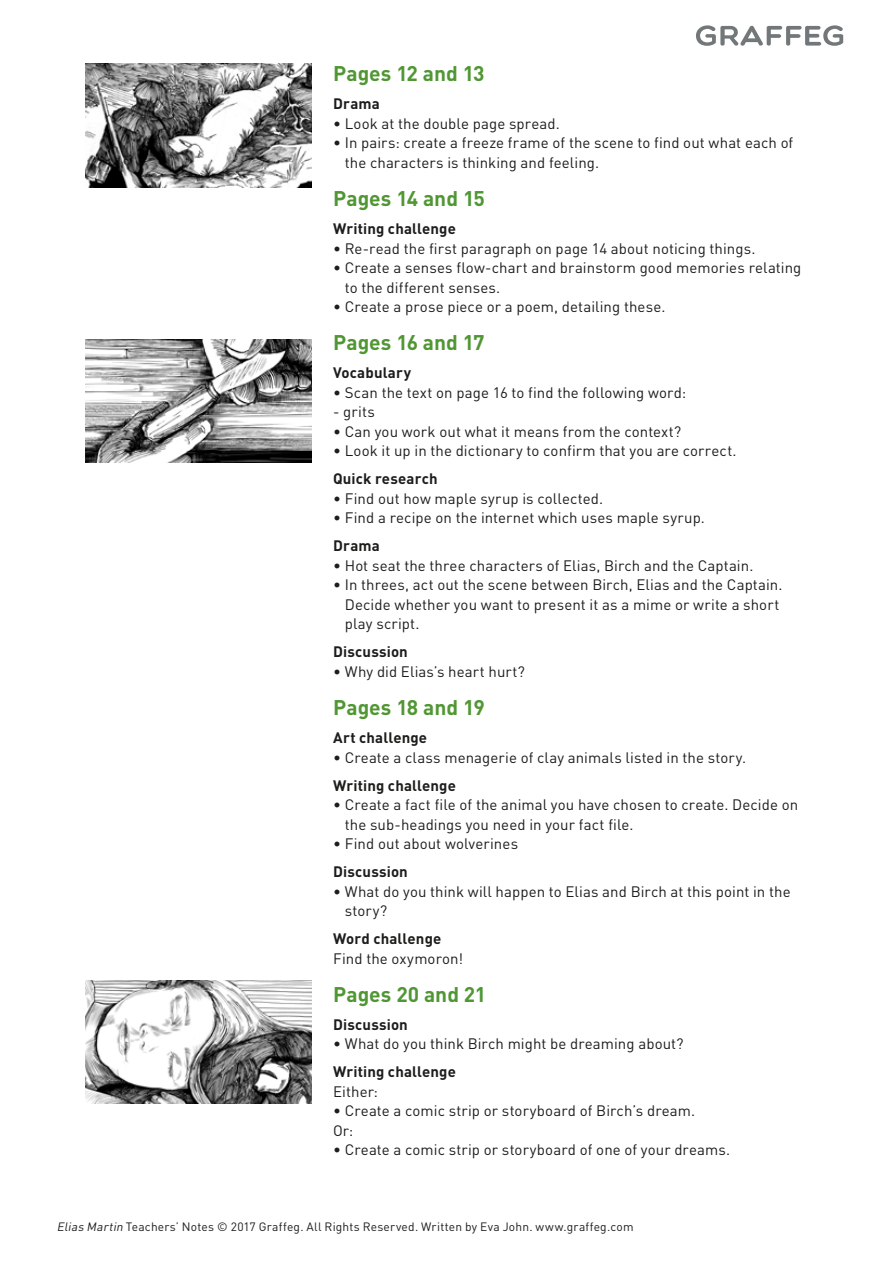
<style>
.page{position:relative;width:893px;height:1263px;background:#fff}
.page>*{position:absolute;margin:0;border:0;box-sizing:border-box;transform-origin:0 0}
.t1{font:700 21px "DIN";color:#509734}
.t2{font:15px/19.5px "DIN";letter-spacing:.005em;color:#1d1d1b}
.t3{font:700 15px "DIN";letter-spacing:.01em;color:#1d1d1b}
.t4{font:12px "DIN";letter-spacing:.015em;color:#1d1d1b}
.s1{font-style:italic}
</style>
<div class="page">
<svg style="left:696px;top:25px;width:148px;height:21px"></svg>
<img style="left:85px;top:339px;width:227px;height:124px">
<img style="left:85px;top:980px;width:227px;height:123px">
<img style="left:85px;top:64px;width:227px;height:123px">
<h1 class="t1" style="left:333px;top:60px;width:153px">Pages 12 and 13</h1>
<p class="t3" style="left:333px;top:94px;width:48px">Drama</p>
<p class="t2" style="left:333px;top:113px;width:228px">• Look at the double page spread.</p>
<p class="t2" style="left:345px;top:133px;width:450px;text-indent:-12px">• In pairs: create a freeze frame of the scene to find out what each of the characters is thinking and feeling.</p>
<h1 class="t1" style="left:333px;top:185px;width:153px">Pages 14 and 15</h1>
<p class="t3" style="left:333px;top:219px;width:124px">Writing challenge</p>
<p class="t2" style="left:333px;top:238px;width:424px">• Re-read the first paragraph on page 14 about noticing things.</p>
<p class="t2" style="left:345px;top:258px;width:458px;text-indent:-12px">• Create a senses flow-chart and brainstorm good memories relating to the different senses.</p>
<p class="t2" style="left:333px;top:297px;width:334px">• Create a prose piece or a poem, detailing these.</p>
<h1 class="t1" style="left:333px;top:329px;width:153px">Pages 16 and 17</h1>
<p class="t3" style="left:333px;top:363px;width:79px">Vocabulary</p>
<p class="t2" style="left:333px;top:382px;width:355px">• Scan the text on page 16 to find the following word:</p>
<p class="t2" style="left:333px;top:402px;width:43px">- grits</p>
<p class="t2" style="left:333px;top:421px;width:350px">• Can you work out what it means from the context?</p>
<p class="t2" style="left:333px;top:441px;width:405px">• Look it up in the dictionary to confirm that you are correct.</p>
<p class="t3" style="left:333px;top:469px;width:106px">Quick research</p>
<p class="t2" style="left:333px;top:488px;width:272px">• Find out how maple syrup is collected.</p>
<p class="t2" style="left:333px;top:508px;width:373px">• Find a recipe on the internet which uses maple syrup.</p>
<p class="t3" style="left:333px;top:536px;width:48px">Drama</p>
<p class="t2" style="left:333px;top:555px;width:422px">• Hot seat the three characters of Elias, Birch and the Captain.</p>
<p class="t2" style="left:345px;top:575px;width:439px;text-indent:-12px">• In threes, act out the scene between Birch, Elias and the Captain.<br>Decide whether you want to present it as a mime or write a short play script.</p>
<p class="t3" style="left:333px;top:642px;width:76px">Discussion</p>
<p class="t2" style="left:333px;top:661px;width:193px">• Why did Elias’s heart hurt?</p>
<h1 class="t1" style="left:333px;top:694px;width:153px">Pages 18 and 19</h1>
<p class="t3" style="left:333px;top:728px;width:96px">Art challenge</p>
<p class="t2" style="left:333px;top:747px;width:414px">• Create a class menagerie of clay animals listed in the story.</p>
<p class="t3" style="left:333px;top:775px;width:124px">Writing challenge</p>
<p class="t2" style="left:345px;top:795px;width:455px;text-indent:-12px">• Create a fact file of the animal you have chosen to create. Decide on the sub-headings you need in your fact file.</p>
<p class="t2" style="left:333px;top:834px;width:186px">• Find out about wolverines</p>
<p class="t3" style="left:333px;top:862px;width:76px">Discussion</p>
<p class="t2" style="left:345px;top:881px;width:447px;text-indent:-12px">• What do you think will happen to Elias and Birch at this point in the story?</p>
<p class="t3" style="left:333px;top:929px;width:110px">Word challenge</p>
<p class="t2" style="left:333px;top:948px;width:132px">Find the oxymoron!</p>
<h1 class="t1" style="left:333px;top:980px;width:155px">Pages 20 and 21</h1>
<p class="t3" style="left:333px;top:1015px;width:76px">Discussion</p>
<p class="t2" style="left:333px;top:1034px;width:352px">• What do you think Birch might be dreaming about?</p>
<p class="t3" style="left:333px;top:1062px;width:124px">Writing challenge</p>
<p class="t2" style="left:333px;top:1081px;width:47px">Either:</p>
<p class="t2" style="left:333px;top:1101px;width:364px">• Create a comic strip or storyboard of Birch’s dream.<br>Or:</p>
<p class="t2" style="left:333px;top:1140px;width:399px">• Create a comic strip or storyboard of one of your dreams.</p>
<p class="t4" style="left:57px;top:1219px;width:578px"><span class="s1">Elias Martin</span> Teachers’ Notes © 2017 Graffeg. All Rights Reserved. Written by Eva John. www.graffeg.com</p>
</div>
